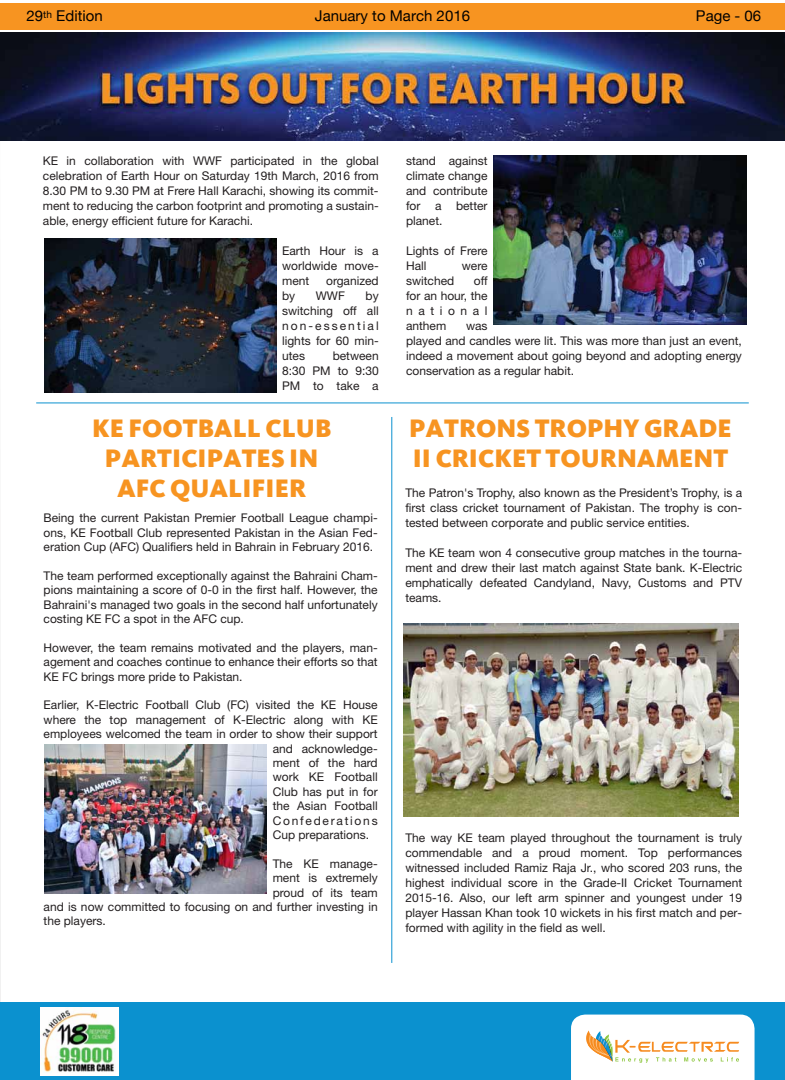
<style>
.page{position:relative;width:785px;height:1080px;background:#fff}
.page>*{position:absolute;margin:0;border:0;box-sizing:border-box;transform-origin:0 0}
.t1{font:26px/30px "Kievit Black SC";color:#f79421;text-align:center}
.t2{font:14.9px "Helvetica Neue";color:#010101}
.t3{font:12px/15px "Helvetica Neue";color:#231f20;text-align:justify}
.t4{font:12px "Helvetica Neue";letter-spacing:.145em;color:#231f20}
</style>
<div class="page">
<hr style="left:36px;top:402px;width:713px;height:1px;background:#0b91cf">
<div style="left:0;top:1002px;width:785px;height:78px;background:#0b91cf"></div>
<svg style="left:571px;top:1015px;width:183px;height:65px;background:#f9f5ed"></svg>
<img style="left:41px;top:1007px;width:77px;height:69px">
<div style="left:0;top:4px;width:785px;height:26px;background:#f79421"></div>
<img style="left:44px;top:238px;width:232px;height:155px">
<img style="left:494px;top:155px;width:252px;height:169px">
<img style="left:0;top:32px;width:785px;height:108px">
<hr style="left:391px;top:417px;width:1px;height:546px;background:#0b91cf">
<img style="left:44px;top:745px;width:223px;height:148px">
<img style="left:403px;top:624px;width:336px;height:193px">
<p class="t2" style="left:27px;top:7px;width:78px">29<sup>th</sup> Edition</p>
<p class="t2" style="left:315px;top:7px;width:157px">January to March 2016</p>
<p class="t2" style="left:696px;top:7px;width:67px">Page - 06</p>
<p class="t3" style="left:43px;top:153px;width:337px">KE in collaboration with WWF participated in the global celebration of Earth Hour on Saturday 19th March, 2016 from 8.30 PM to 9.30 PM at Frere Hall Karachi, showing its commit&shy;ment to reducing the carbon footprint and promoting a sustain&shy;able, energy efficient future for Karachi.</p>
<p class="t3" style="left:282px;top:243px;width:98px">Earth Hour is a worldwide move&shy;ment</p>
<p class="t3" style="left:326px;top:273px;width:54px">organized</p>
<p class="t3" style="left:282px;top:288px;width:98px;text-indent:83px">by switching off all non-essential lights for 60 min&shy;utes</p>
<p class="t3" style="left:282px;top:288px;width:15px">by</p>
<p class="t3" style="left:316px;top:288px;width:31px">WWF</p>
<p class="t3" style="left:282px;top:348px;width:98px;text-indent:51px">between 8:30 PM to 9:30<br>PM to take a</p>
<p class="t3" style="left:406px;top:153px;width:83px">stand against climate change and contribute for a better planet.</p>
<p class="t3" style="left:406px;top:243px;width:83px">Lights of Frere<br>Hall</p>
<p class="t3" style="left:462px;top:258px;width:27px">were</p>
<p class="t3" style="left:406px;top:273px;width:83px;text-indent:68px">off for an hour, the national anthem</p>
<p class="t3" style="left:406px;top:273px;width:50px">switched</p>
<p class="t3" style="left:406px;top:318px;width:337px;text-align:left;text-indent:60px">was<br>played and candles were lit. This was more than just an event, indeed a movement about going beyond and adopting energy conservation as a regular habit.</p>
<h1 class="t1" style="left:92px;top:413px;width:241px">KE FOOTBALL CLUB<br>PARTICIPATES IN<br>AFC QUALIFIER</h1>
<h1 class="t1" style="left:409px;top:413px;width:324px;text-align:left">PATRONS TROPHY GRADE<br>II CRICKET TOURNAMENT</h1>
<p class="t3" style="left:405px;top:485px;width:338px">The Patron's Trophy, also known as the President’s Trophy, is a first class cricket tournament of Pakistan. The trophy is con&shy;tested between corporate and public service entities.</p>
<p class="t3" style="left:405px;top:545px;width:338px">The KE team won 4 consecutive group matches in the tourna&shy;ment and drew their last match against State bank. K-Electric emphatically defeated Candyland, Navy, Customs and PTV teams.</p>
<p class="t3" style="left:44px;top:511px;width:336px;line-height:14.4px">Being the current Pakistan Premier Football League champi&shy;ons, KE Football Club represented Pakistan in the Asian Fed&shy;eration Cup (AFC) Qualifiers held in Bahrain in February 2016.</p>
<p class="t3" style="left:44px;top:568px;width:336px;line-height:14.4px">The team performed exceptionally against the Bahraini Cham&shy;pions maintaining a score of 0-0 in the first half. However, the Bahraini's managed two goals in the second half unfortunately costing KE FC a spot in the AFC cup.</p>
<p class="t3" style="left:44px;top:640px;width:336px;line-height:14.4px">However, the team remains motivated and the players, man&shy;agement and coaches continue to enhance their efforts so that KE FC brings more pride to Pakistan.</p>
<p class="t3" style="left:44px;top:698px;width:336px">Earlier, K-Electric Football Club (FC) visited the KE House</p>
<p class="t3" style="left:44px;top:712px;width:336px">where the top management of K-Electric along with KE</p>
<p class="t3" style="left:44px;top:726px;width:336px">employees welcomed the team in order to show their support</p>
<p class="t3" style="left:273px;top:741px;width:106px">and acknowledge-</p>
<p class="t3" style="left:273px;top:755px;width:106px">ment of the hard</p>
<p class="t3" style="left:273px;top:770px;width:106px">work KE Football</p>
<p class="t3" style="left:273px;top:784px;width:106px">Club has put in for</p>
<p class="t3" style="left:273px;top:798px;width:106px">the Asian Football</p>
<p class="t4" style="left:273px;top:813px;width:106px">Confederations</p>
<p class="t3" style="left:273px;top:827px;width:98px">Cup preparations.</p>
<p class="t3" style="left:273px;top:856px;width:106px">The KE manage-</p>
<p class="t3" style="left:273px;top:870px;width:106px">ment is extremely</p>
<p class="t3" style="left:273px;top:885px;width:106px">proud of its team</p>
<p class="t3" style="left:44px;top:899px;width:336px">and is now committed to focusing on and further investing in</p>
<p class="t3" style="left:44px;top:914px;width:64px">the players.</p>
<p class="t3" style="left:405px;top:830px;width:338px">The way KE team played throughout the tournament is truly commendable and a proud moment. Top performances witnessed included Ramiz Raja Jr., who scored 203 runs, the highest individual score in the Grade-II Cricket Tournament 2015-16. Also, our left arm spinner and youngest under 19 player Hassan Khan took 10 wickets in his first match and per&shy;formed with agility in the field as well.</p>
</div>
